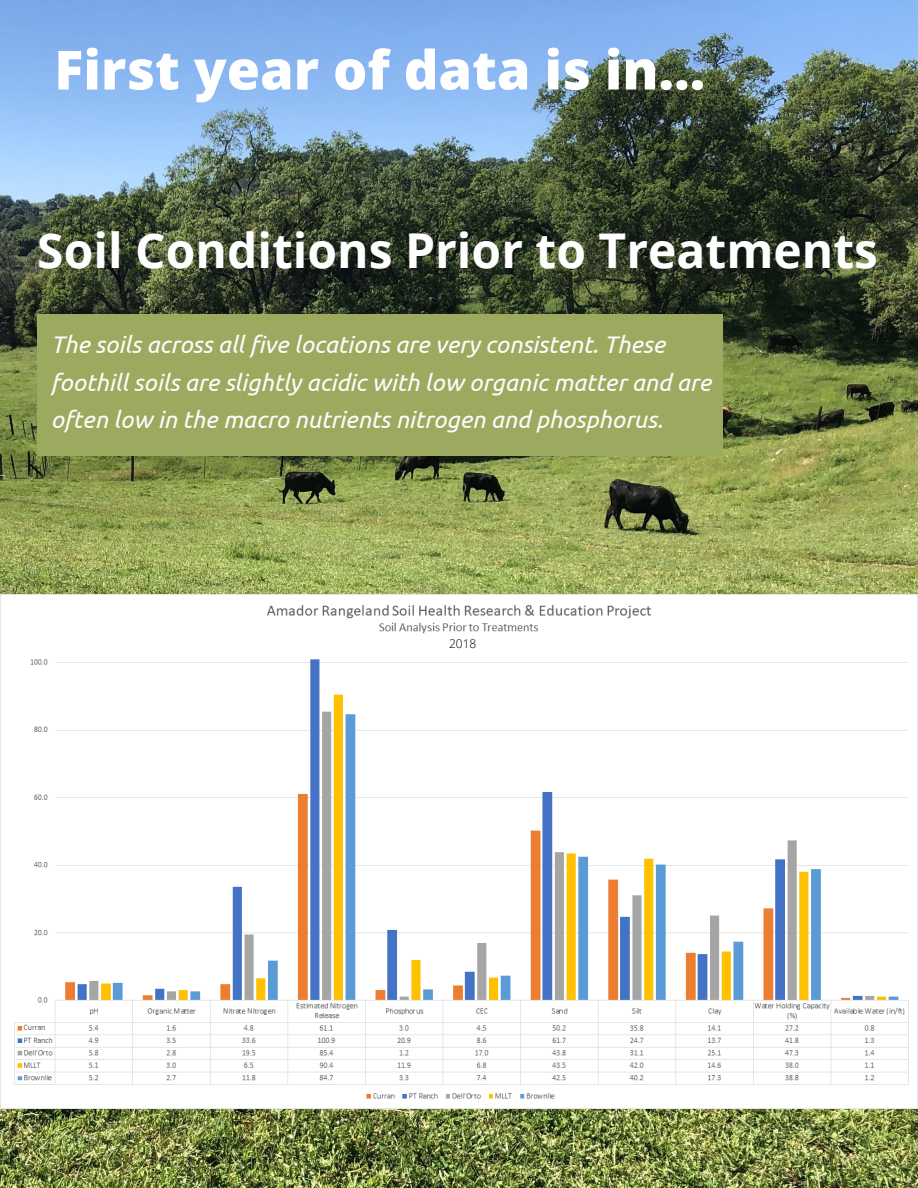
<style>
.page{position:relative;width:918px;height:1188px;background:#fff}
.page>*{position:absolute;margin:0;border:0;box-sizing:border-box;transform-origin:0 0}
.t1{font:800 54px "Open Sans";color:#fff}
.t2{font:700 48px "Open Sans";color:#fff}
.t3{font:italic 24px/37.5px "Ubuntu";color:#fcfcfc}
.t4{font:300 12px "Open Sans";color:#000}
</style>
<div class="page">
<img style="left:0;top:0;width:918px;height:1188px">
<img style="left:0;top:594px;width:918px;height:514px">
<div style="left:37px;top:314px;width:685px;height:142px;background:#9caa5f"></div>
<h1 class="t1" style="left:54px;top:32px;width:653px">First year of data is in...</h1>
<h2 class="t2" style="left:37px;top:217px;width:842px">Soil Conditions Prior to Treatments</h2>
<p class="t3" style="left:51px;top:325px;width:662px">The soils across all five locations are very consistent. These foothill soils are slightly acidic with low organic matter and are often low in the macro nutrients nitrogen and phosphorus.</p>
<p class="t4" style="left:449px;top:635px;width:29px">2018</p>
</div>
